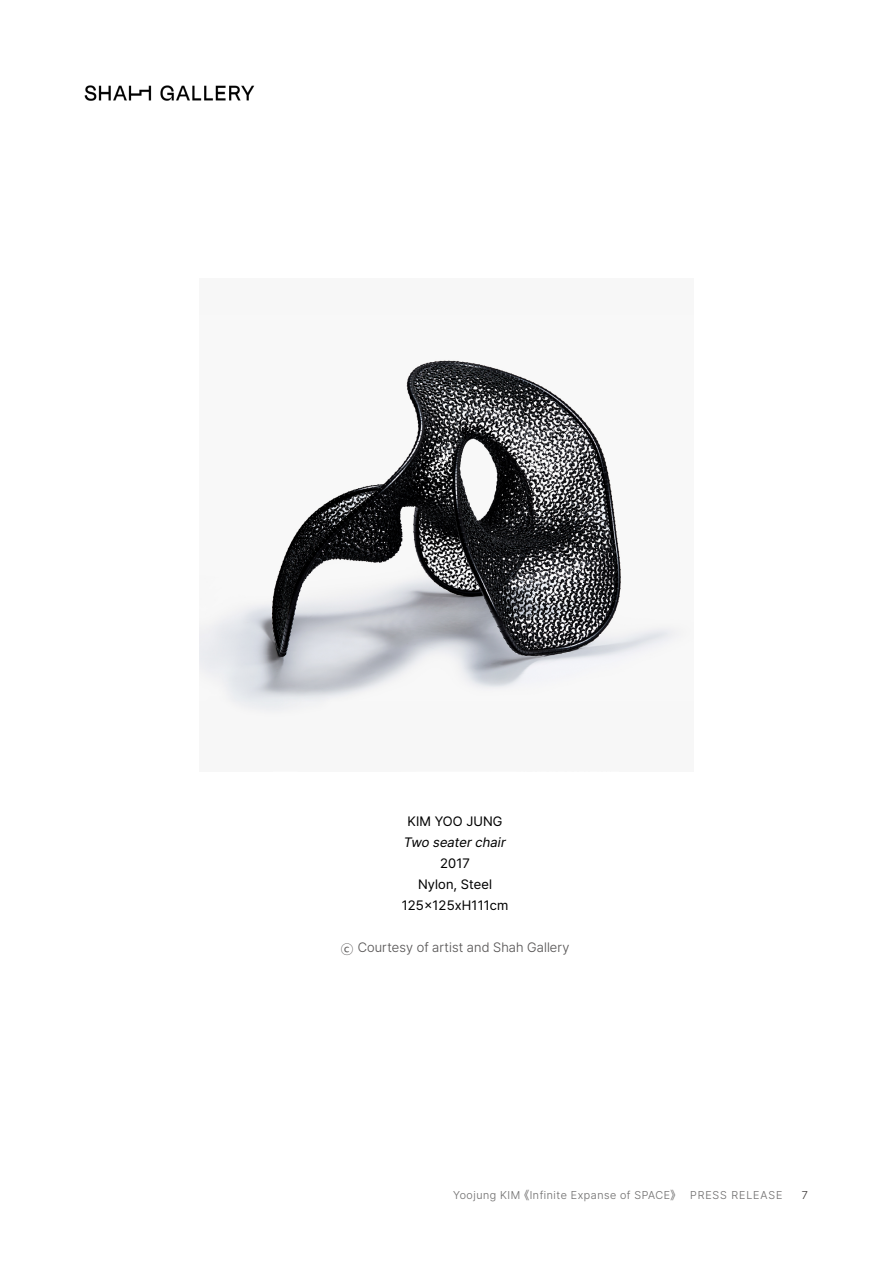
<style>
.page{position:relative;width:893px;height:1263px;background:#fff}
.page>*{position:absolute;margin:0;border:0;box-sizing:border-box;transform-origin:0 0}
.t1{font:13.5px/21px "Pretendard";letter-spacing:.01em;color:#000;text-align:center}
.t2{font:300 13.5px "Pretendard";letter-spacing:.01em;color:#595757}
.t3{font:italic 13.5px "Pretendard";color:#000}
.t4{font:300 11.25px "Pretendard";letter-spacing:.05em;color:#727171}
.t5{font:300 11.25px "Pretendard";letter-spacing:.08em;color:#727171}
.t6{font:300 11.25px "Pretendard";color:#3e3a39}
.s1{font-family:"Malgun Gothic";font-weight:400}
</style>
<div class="page">
<img style="left:84px;top:85px;width:171px;height:16px">
<img style="left:200px;top:360px;width:484px;height:354px">
<p class="t1" style="left:408px;top:811px;width:96px">KIM YOO JUNG</p>
<p class="t3" style="left:403px;top:833px;width:107px">Two seaterchair</p>
<p class="t1" style="left:402px;top:853px;width:108px">2017<br>Nylon, Steel<br>125x125xH111cm</p>
<p class="t2" style="left:341px;top:938px;width:230px"><span class="s1">ⓒ</span> Courtesy of artist and Shah Gallery</p>
<p class="t4" style="left:453px;top:1187px;width:224px">Yoojung KIM 《Infinite Expanse of SPACE》</p>
<p class="t5" style="left:690px;top:1187px;width:94px">PRESS RELEASE</p>
<p class="t6" style="left:802px;top:1187px;width:8px">7</p>
</div>
